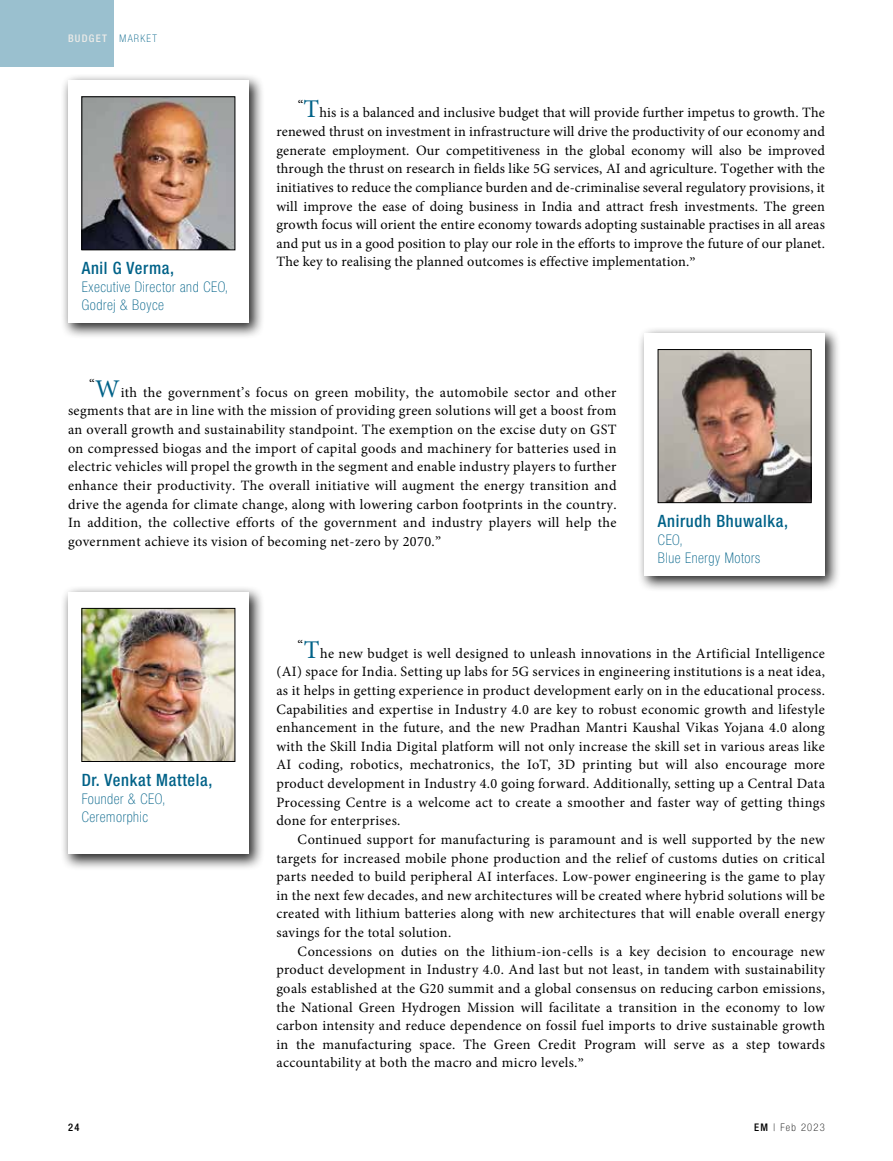
<style>
.page{position:relative;width:893px;height:1161px;background:#fff}
.page>*{position:absolute;margin:0;border:0;box-sizing:border-box;transform-origin:0 0}
.t1{font:500 condensed 16.95px "Helvetica Neue LT Std";letter-spacing:.04em;color:#006288}
.t2{font:100 condensed 14.7px/18px "Helvetica Neue LT Std";letter-spacing:.04em;color:#006288}
.t3{font:14.25px/18.6px "Minion Pro";letter-spacing:.025em;color:#000;text-align:justify}
.t4{font:500 condensed 10.5px "Helvetica Neue LT Std";letter-spacing:.12em;color:#ecebe8}
.t5{font:100 condensed 10.5px "Helvetica Neue LT Std";letter-spacing:.12em;color:#000}
.t6{font:500 condensed 10.5px "Helvetica Neue LT Std";color:#000}
.s1{font-weight:100;color:#006288}
.s2{font-size:25.5px;color:#006288}
.s3{font-weight:500}
</style>
<div class="page">
<div style="left:0;top:0;width:114px;height:67px;background:#9ac0cf"></div>
<div style="left:61px;top:74px;width:204px;height:265px;background:#000;opacity:.85"></div>
<div style="left:68px;top:81px;width:181px;height:242px;background:#fff"></div>
<div style="left:61px;top:585px;width:204px;height:285px;background:#000;opacity:.85"></div>
<div style="left:68px;top:592px;width:181px;height:262px;background:#fff"></div>
<div style="left:637px;top:327px;width:204px;height:265px;background:#000;opacity:.85"></div>
<div style="left:644px;top:334px;width:181px;height:242px;background:#fff"></div>
<img style="left:84px;top:99px;width:149px;height:149px">
<div style="left:82px;top:97px;width:153px;height:153px;border:1px solid #000"></div>
<img style="left:84px;top:610px;width:149px;height:149px">
<img style="left:660px;top:351px;width:149px;height:150px">
<div style="left:658px;top:349px;width:153px;height:154px;border:1px solid #000"></div>
<p class="t4" style="left:68px;top:32px;width:90px">BUDGET <span class="s1">MARKET</span></p>
<p class="t1" style="left:82px;top:258px;width:94px">Anil G Verma,</p>
<p class="t2" style="left:82px;top:278px;width:148px">Executive Director and CEO,<br>Godrej &amp; Boyce</p>
<p class="t3" style="left:276px;top:104px;width:550px;text-indent:21px">“<span class="s2">T</span>his is a balanced and inclusive budget that will provide further impetus to growth. The renewed thrust on investment in infrastructure will drive the productivity of our economy and generate employment. Our competitiveness in the global economy will also be improved through the thrust on research in fields like 5G services, AI and agriculture. Together with the initiatives to reduce the compliance burden and de-criminalise several regulatory provisions, it will improve the ease of doing business in India and attract fresh investments. The green growth focus will orient the entire economy towards adopting sustainable practises in all areas and put us in a good position to play our role in the efforts to improve the future of our planet.<br>The key to realising the planned outcomes is effective implementation.</p>
<p class="t3" style="left:689px;top:245px;width:8px">„</p>
<p class="t3" style="left:68px;top:383px;width:550px;text-indent:21px">“<span class="s2">W</span>ith the government’s focus on green mobility, the automobile sector and other segments that are in line with the mission of providing green solutions will get a boost from an overall growth and sustainability standpoint. The exemption on the excise duty on GST on compressed biogas and the import of capital goods and machinery for batteries used in electric vehicles will propel the growth in the segment and enable industry players to further enhance their productivity. The overall initiative will augment the energy transition and drive the agenda for climate change, along with lowering carbon footprints in the country.<br>In addition, the collective efforts of the government and industry players will help the government achieve its vision of becoming net-zero by 2070.</p>
<p class="t3" style="left:435px;top:525px;width:8px">„</p>
<p class="t1" style="left:658px;top:511px;width:132px">Anirudh Bhuwalka,</p>
<p class="t2" style="left:658px;top:531px;width:104px">CEO,<br>Blue Energy Motors</p>
<p class="t1" style="left:82px;top:770px;width:132px">Dr. Venkat Mattela,</p>
<p class="t2" style="left:82px;top:789px;width:85px">Founder &amp; CEO,<br>Ceremorphic</p>
<p class="t3" style="left:276px;top:644px;width:550px;text-indent:21px">“<span class="s2">T</span>he new budget is well designed to unleash innovations in the Artificial Intelligence (AI) space for India. Setting up labs for 5G services in engineering institutions is a neat idea, as it helps in getting experience in product development early on in the educational process.<br>Capabilities and expertise in Industry 4.0 are key to robust economic growth and lifestyle enhancement in the future, and the new Pradhan Mantri Kaushal Vikas Yojana 4.0 along with the Skill India Digital platform will not only increase the skill set in various areas like AI coding, robotics, mechatronics, the IoT, 3D printing but will also encourage more product development in Industry 4.0 going forward. Additionally, setting up a Central Data Processing Centre is a welcome act to create a smoother and faster way of getting things done for enterprises.</p>
<p class="t3" style="left:276px;top:830px;width:550px;text-indent:21px">Continued support for manufacturing is paramount and is well supported by the new targets for increased mobile phone production and the relief of customs duties on critical parts needed to build peripheral AI interfaces. Low-power engineering is the game to play in the next few decades, and new architectures will be created where hybrid solutions will be created with lithium batteries along with new architectures that will enable overall energy savings for the total solution.</p>
<p class="t3" style="left:276px;top:942px;width:550px;text-indent:21px">Concessions on duties on the lithium-ion-cells is a key decision to encourage new product development in Industry 4.0. And last but not least, in tandem with sustainability goals established at the G20 summit and a global consensus on reducing carbon emissions, the National Green Hydrogen Mission will facilitate a transition in the economy to low carbon intensity and reduce dependence on fossil fuel imports to drive sustainable growth in the manufacturing space. The Green Credit Program will serve as a step towards accountability at both the macro and micro levels.</p>
<p class="t3" style="left:578px;top:1046px;width:8px">„</p>
<p class="t6" style="left:68px;top:1121px;width:13px">24</p>
<p class="t5" style="left:754px;top:1121px;width:72px"><span class="s3">EM</span> | Feb 2023</p>
</div>
